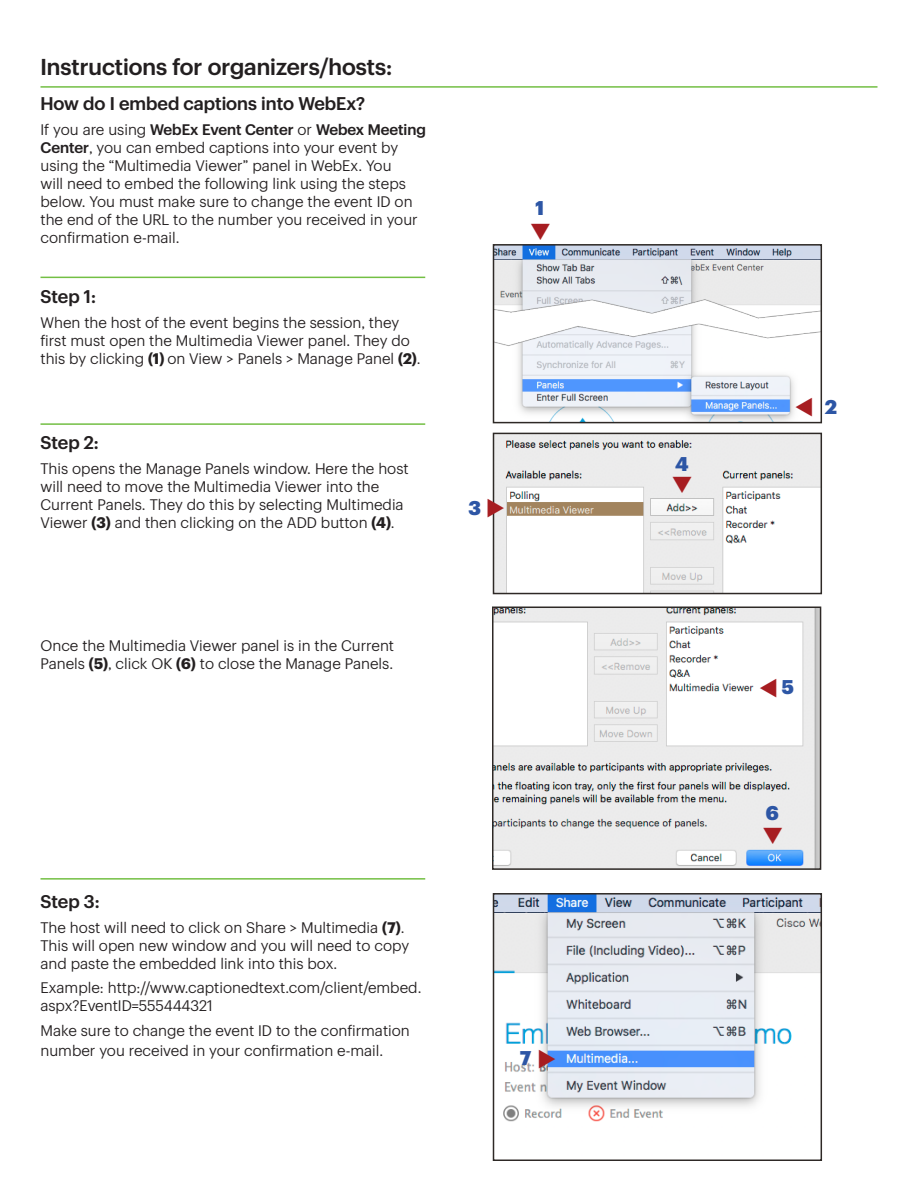
<style>
.page{position:relative;width:918px;height:1188px;background:#fff}
.page>*{position:absolute;margin:0;border:0;box-sizing:border-box;transform-origin:0 0}
.t1{font:500 22.5px "Sprint Sans";color:#231f20}
.t2{font:900 19.5px "Sprint Sans";color:#2d56a5}
.t3{font:500 18px "Sprint Sans";color:#231f20}
.t4{font:15px/18px "Sprint Sans";color:#231f20}
.s1{font-weight:500}
.s2{font-weight:700}
</style>
<div class="page">
<hr style="left:40px;top:86px;width:838px;height:2px;background:#73bf44">
<hr style="left:40px;top:277px;width:385px;height:1px;background:#73bf44">
<hr style="left:40px;top:423px;width:385px;height:2px;background:#73bf44">
<hr style="left:40px;top:878px;width:385px;height:2px;background:#73bf44">
<img style="left:496px;top:436px;width:323px;height:155px">
<div style="left:493px;top:433px;width:329px;height:161px;border:2px solid #2e2926"></div>
<img style="left:496px;top:247px;width:323px;height:173px">
<div style="left:493px;top:244px;width:329px;height:179px;border:2px solid #2e2926"></div>
<img style="left:495px;top:610px;width:323px;height:257px">
<div style="left:492px;top:607px;width:329px;height:263px;border:2px solid #2e2926"></div>
<img style="left:496px;top:896px;width:323px;height:226px">
<div style="left:493px;top:893px;width:329px;height:268px;border:2px solid #2e2926"></div>
<svg style="left:760px;top:678px;width:16px;height:19px"></svg>
<svg style="left:673px;top:477px;width:18px;height:16px"></svg>
<svg style="left:492px;top:498px;width:12px;height:19px"></svg>
<svg style="left:539px;top:1049px;width:16px;height:19px"></svg>
<svg style="left:796px;top:397px;width:16px;height:19px"></svg>
<svg style="left:764px;top:828px;width:18px;height:16px"></svg>
<p class="t1" style="left:40px;top:50px;width:353px">Instructions for organizers/hosts:</p>
<p class="t3" style="left:40px;top:90px;width:326px">How do I embed captions into WebEx?</p>
<p class="t4" style="left:40px;top:119px;width:387px">If you are using <span class="s1">WebEx Event Center</span> or <span class="s1">Webex Meeting Center</span>, you can embed captions into your event by using the “Multimedia Viewer” panel in WebEx. You<br>will need to embed the following link using the steps below. You must make sure to change the event ID on the end of the URL to the number you received in your confirmation e-mail.</p>
<p class="t3" style="left:40px;top:283px;width:57px">Step 1:</p>
<p class="t4" style="left:40px;top:312px;width:382px">When the host of the event begins the session, they first must open the Multimedia Viewer panel. They do this by clicking <span class="s2">(1)</span> on View &gt; Panels &gt; Manage Panel <span class="s2">(2)</span>.</p>
<p class="t3" style="left:40px;top:429px;width:60px">Step 2:</p>
<p class="t4" style="left:40px;top:458px;width:370px">This opens the Manage Panels window. Here the host will need to move the Multimedia Viewer into the Current Panels. They do this by selecting Multimedia Viewer <span class="s2">(3)</span> and then clicking on the ADD button <span class="s2">(4)</span>.</p>
<p class="t2" style="left:468px;top:492px;width:14px">3</p>
<p class="t4" style="left:40px;top:635px;width:355px">Once the Multimedia Viewer panel is in the Current<br>Panels <span class="s2">(5)</span>, click OK <span class="s2">(6)</span> to close the Manage Panels.</p>
<p class="t2" style="left:535px;top:192px;width:10px">1</p>
<p class="t3" style="left:40px;top:888px;width:61px">Step 3:</p>
<p class="t4" style="left:40px;top:917px;width:370px">The host will need to click on Share &gt; Multimedia <span class="s2">(7)</span>.<br>This will open new window and you will need to copy and paste the embedded link into this box.</p>
<p class="t4" style="left:40px;top:978px;width:382px">Example: http://www.captionedtext.com/client/embed. aspx?EventID=555444321</p>
<p class="t4" style="left:40px;top:1019px;width:371px;line-height:19.8px">Make sure to change the event ID to the confirmation number you received in your confirmation e-mail.</p>
<p class="t2" style="left:520px;top:1043px;width:12px">7</p>
<p class="t2" style="left:676px;top:449px;width:15px">4</p>
<p class="t2" style="left:825px;top:391px;width:13px">2</p>
<p class="t2" style="left:782px;top:672px;width:14px">5</p>
<p class="t2" style="left:766px;top:798px;width:14px">6</p>
</div>
